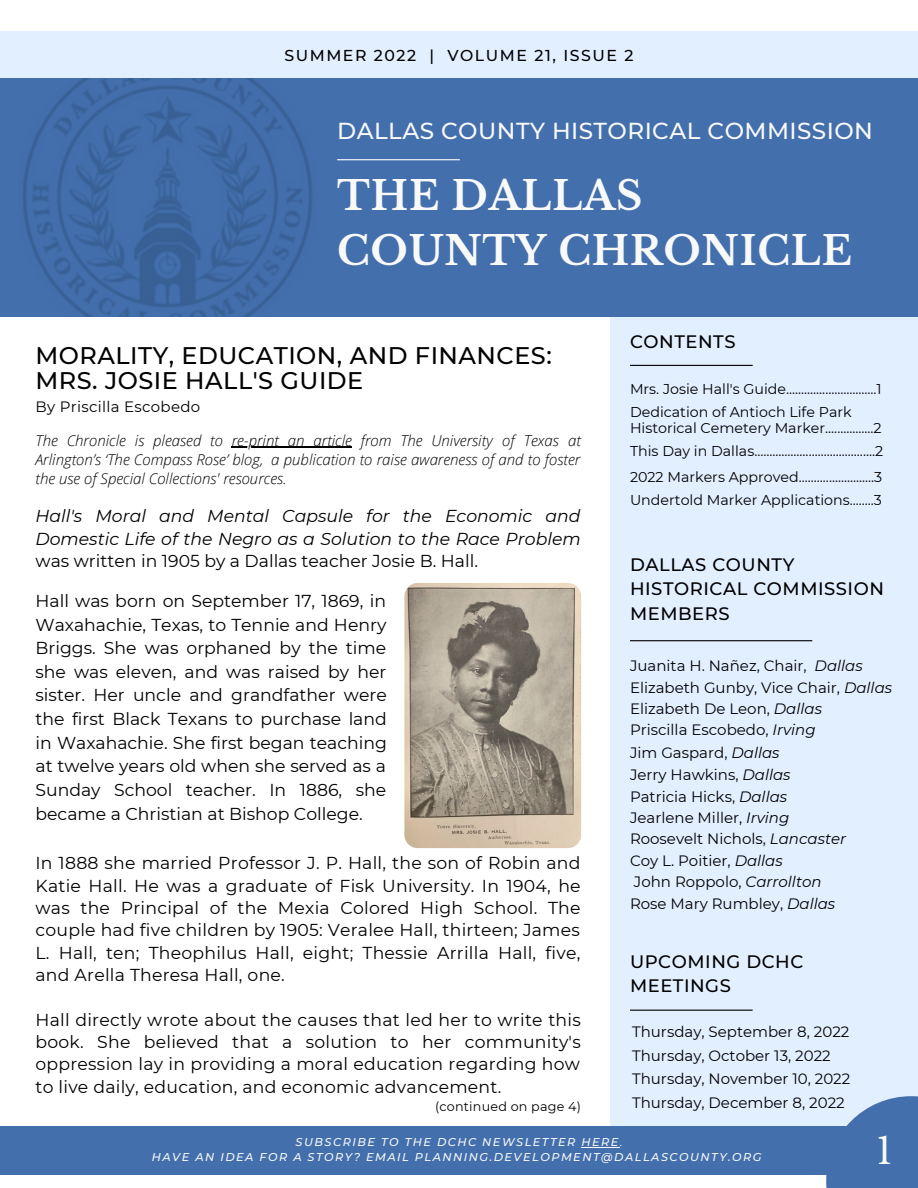
<style>
.page{position:relative;width:918px;height:1188px;background:#fff}
.page>*{position:absolute;margin:0;border:0;box-sizing:border-box;transform-origin:0 0}
.t1{font:700 39.75px/55.2px "Libre Baskerville";letter-spacing:.02em;color:#f9f9f9}
.t2{font:36px "Libre Baskerville";color:#f9f9f9}
.t3{font:500 24px/25.8px "Montserrat";letter-spacing:.02em;color:#000}
.t4{font:500 23.1px "Montserrat";letter-spacing:.02em;color:#f9f9f9}
.t5{font:500 18px/24.8px "Montserrat";letter-spacing:.03em;color:#000}
.t6{font:17.25px/23.7px "Montserrat";letter-spacing:.015em;color:#000;text-align:justify}
.t7{font:italic 17.25px/22.5px "Montserrat";color:#000}
.t8{font:500 15.75px "Montserrat";letter-spacing:.1em;color:#000}
.t9{font:15px/21.6px "Montserrat";color:#000}
.t10{font:italic 300 15px/19.2px "Open Sans";color:#000;text-align:justify}
.t11{font:15px "Montserrat";letter-spacing:.02em;color:#000}
.t12{font:14.25px/22.5px "Montserrat";color:#000}
.t13{font:12.75px "Montserrat";letter-spacing:.015em;color:#000}
.t14{font:italic 500 11.25px/15px "Montserrat";letter-spacing:.13em;color:#f9f9f9;text-align:center}
.s1{font-style:italic}
.s2{font-weight:400;font-style:normal}
</style>
<div class="page">
<div style="left:610px;top:305px;width:308px;height:831px;background:#e2efff"></div>
<img style="left:0;top:78px;width:918px;height:238px">
<div style="left:0;top:32px;width:918px;height:46px;background:#e2efff"></div>
<div style="left:0;top:1126px;width:918px;height:48px;background:#4370ad"></div>
<hr style="left:337px;top:159px;width:123px;height:1px;background:#fff">
<img style="left:404px;top:583px;width:177px;height:265px;border-radius:13px">
<hr style="left:630px;top:640px;width:182px;height:1px;background:#000">
<hr style="left:581px;top:1147px;width:39px;height:1px;background:#f9f9f9">
<hr style="left:630px;top:365px;width:123px;height:1px;background:#000">
<hr style="left:232px;top:447px;width:120px;height:1px;background:#000">
<hr style="left:630px;top:1010px;width:123px;height:1px;background:#000">
<svg style="left:826px;top:1096px;width:92px;height:92px"></svg>
<p class="t8" style="left:284px;top:46px;width:351px">SUMMER 2022 | VOLUME 21, ISSUE 2</p>
<h3 class="t4" style="left:337px;top:116px;width:537px">DALLAS COUNTY HISTORICAL COMMISSION</h3>
<h1 class="t1" style="left:337px;top:168px;width:516px">THE DALLAS<br>COUNTY CHRONICLE</h1>
<h3 class="t3" style="left:36px;top:342px;width:518px">MORALITY, EDUCATION, AND FINANCES:<br>MRS. JOSIE HALL'S GUIDE</h3>
<p class="t11" style="left:36px;top:397px;width:166px">By Priscilla Escobedo</p>
<p class="t10" style="left:36px;top:430px;width:547px">The Chronicle is pleased to re-print an article from The University of Texas at Arlington’s ‘The Compass Rose’ blog, a publication to raise awareness of and to foster the use of Special Collections' resources.</p>
<p class="t7" style="left:36px;top:505px;width:547px">Hall's Moral and Mental Capsule for the Economic and<br>Domestic Life of the Negro as a Solution to the Race Problem</p>
<p class="t6" style="left:36px;top:549px;width:444px">was written in 1905 by a Dallas teacher Josie B. Hall.</p>
<p class="t6" style="left:36px;top:589px;width:353px">Hall was born on September 17, 1869, in Waxahachie, Texas, to Tennie and Henry Briggs. She was orphaned by the time she was eleven, and was raised by her sister. Her uncle and grandfather were the first Black Texans to purchase land in Waxahachie. She first began teaching at twelve years old when she served as a Sunday School teacher. In 1886, she became a Christian at Bishop College.</p>
<p class="t6" style="left:36px;top:852px;width:547px;line-height:22.4px">In 1888 she married Professor J. P. Hall, the son of Robin and Katie Hall. He was a graduate of Fisk University. In 1904, he was the Principal of the Mexia Colored High School. The couple had five children by 1905: Veralee Hall, thirteen; James L. Hall, ten; Theophilus Hall, eight; Thessie Arrilla Hall, five, and Arella Theresa Hall, one.</p>
<p class="t6" style="left:36px;top:1008px;width:547px;line-height:22.4px">Hall directly wrote about the causes that led her to write this book. She believed that a solution to her community's oppression lay in providing a moral education regarding how to live daily, education, and economic advancement.</p>
<p class="t13" style="left:435px;top:1098px;width:147px">(continued on page 4)</p>
<p class="t5" style="left:630px;top:329px;width:107px">CONTENTS</p>
<p class="t12" style="left:630px;top:378px;width:253px">Mrs. Josie Hall's Guide..............................1<br>Dedication of Antioch Life Park</p>
<p class="t12" style="left:630px;top:417px;width:255px">Historical Cemetery Marker................2<br>This Day in Dallas........................................2</p>
<p class="t12" style="left:630px;top:465px;width:254px;line-height:23.7px">2022 Markers Approved.........................3<br>Undertold Marker Applications........3</p>
<p class="t5" style="left:630px;top:552px;width:256px">DALLAS COUNTY<br>HISTORICAL COMMISSION<br>MEMBERS</p>
<p class="t9" style="left:630px;top:655px;width:264px">Juanita H. Nañez, Chair, <span class="s1">Dallas<br></span>Elizabeth Gunby, Vice Chair, <span class="s1">Dallas<br></span>Elizabeth De Leon, <span class="s1">Dallas<br></span>Priscilla Escobedo, <span class="s1">Irving<br></span>Jim Gaspard, <span class="s1">Dallas<br></span>Jerry Hawkins, <span class="s1">Dallas<br></span>Patricia Hicks, <span class="s1">Dallas<br></span>Jearlene Miller, <span class="s1">Irving<br></span>Roosevelt Nichols, <span class="s1">Lancaster<br></span>Coy L. Poitier, <span class="s1">Dallas<br></span>John Roppolo, <span class="s1">Carrollton<br></span>Rose Mary Rumbley, <span class="s1">Dallas</span></p>
<p class="t5" style="left:630px;top:949px;width:175px">UPCOMING DCHC<br>MEETINGS</p>
<p class="t9" style="left:632px;top:1020px;width:220px;line-height:23.7px">Thursday, September 8, 2022<br>Thursday, October 13, 2022<br>Thursday, November 10, 2022<br>Thursday, December 8, 2022</p>
<p class="t14" style="left:152px;top:1135px;width:611px">SUBSCRIBE TO THE DCHC NEWSLETTER HERE<span class="s2">.<br></span>HAVE AN IDEA FOR A STORY? EMAIL PLANNING.DEVELOPMENT@DALLASCOUNTY.ORG</p>
<h2 class="t2" style="left:877px;top:1129px;width:18px">1</h2>
</div>
